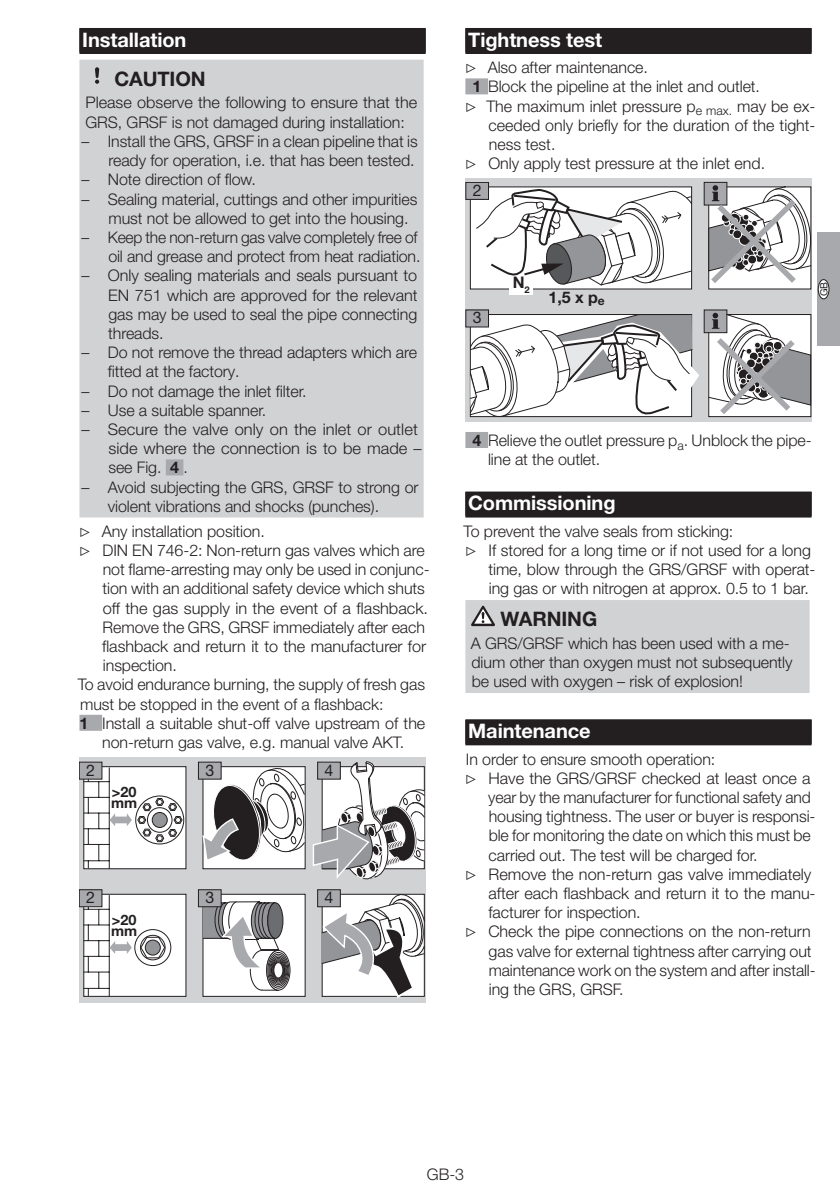
<style>
.page{position:relative;width:840px;height:1191px;background:#fff}
.page>*{position:absolute;margin:0;border:0;box-sizing:border-box;transform-origin:0 0}
.t1{font:700 20px "Helvetica Neue LT Pro";letter-spacing:-.005em;color:#fff}
.t2{font:700 20px "Helvetica Neue LT Pro";letter-spacing:-.005em;color:#231f20}
.t3{font:300 16px/19.2px "Helvetica Neue LT Pro";letter-spacing:-.005em;color:#231f20}
.t4{font:16px "Helvetica Neue LT Pro";color:#231f20}
.t5{font:700 16px "Helvetica Neue";color:#231f20}
.t6{font:700 14.4px/10.8px "Helvetica Neue LT Pro";color:#231f20}
.t7{font:10px "Helvetica Neue LT Pro";color:#231f20}
.s1{font-weight:700}
.s2{font-family:"Lucida Sans Unicode";font-weight:400}
</style>
<div class="page">
<div style="left:816px;top:232px;width:23px;height:114px;background:#a8a9ad"></div>
<div style="left:817px;top:280px;width:11px;height:19px;background:#fff;border-radius:50%"></div>
<div style="left:817px;top:279px;width:11px;height:20px;border:1px solid #231f20;border-radius:50%"></div>
<div style="left:79px;top:28px;width:346px;height:26px;background:#231f20"></div>
<div style="left:79px;top:715px;width:23px;height:16px;background:#a8a9ad"></div>
<div style="left:79px;top:60px;width:344px;height:457px;background:#d1d2d4"></div>
<svg style="left:95px;top:67px;width:4px;height:17px"></svg>
<div style="left:166px;top:459px;width:17px;height:16px;background:#a8a9ad"></div>
<div style="left:79px;top:757px;width:346px;height:245px;background:#d1d2d4"></div>
<div style="left:83px;top:893px;width:103px;height:103px;background:#fff;border:1px solid #231f20"></div>
<div style="left:198px;top:762px;width:23px;height:17px;background:#a8a9ad;border:1px solid #231f20"></div>
<svg style="left:83px;top:766px;width:103px;height:103px"></svg>
<hr style="left:109px;top:767px;width:1px;height:102px;background:#231f20">
<svg style="left:83px;top:767px;width:100px;height:101px;background:#e4e3e3"></svg>
<svg style="left:83px;top:895px;width:49px;height:101px"></svg>
<svg style="left:135px;top:929px;width:36px;height:36px"></svg>
<div style="left:134px;top:929px;width:37px;height:37px;border:1px solid #231f20;border-radius:50%"></div>
<div style="left:140px;top:935px;width:25px;height:25px;border:1px solid #231f20;border-radius:50%"></div>
<svg style="left:140px;top:936px;width:26px;height:23px"></svg>
<svg style="left:201px;top:761px;width:224px;height:237px"></svg>
<div style="left:79px;top:762px;width:23px;height:17px;background:#a8a9ad;border:1px solid #231f20"></div>
<div style="left:198px;top:889px;width:23px;height:18px;background:#a8a9ad;border:1px solid #231f20"></div>
<div style="left:79px;top:889px;width:23px;height:17px;background:#a8a9ad"></div>
<div style="left:79px;top:889px;width:23px;height:18px;border:1px solid #231f20"></div>
<div style="left:465px;top:28px;width:346px;height:26px;background:#231f20"></div>
<div style="left:465px;top:78px;width:23px;height:16px;background:#a8a9ad"></div>
<div style="left:465px;top:432px;width:23px;height:16px;background:#a8a9ad"></div>
<svg style="left:465px;top:491px;width:346px;height:26px"></svg>
<div style="left:465px;top:492px;width:346px;height:24px;background:#231f20"></div>
<svg style="left:465px;top:719px;width:346px;height:26px"></svg>
<div style="left:465px;top:720px;width:346px;height:24px;background:#231f20"></div>
<div style="left:465px;top:178px;width:346px;height:243px;background:#d1d2d4"></div>
<div style="left:703px;top:182px;width:23px;height:23px;background:#a8a9ad;border:1px solid #231f20"></div>
<div style="left:703px;top:310px;width:23px;height:23px;background:#a8a9ad;border:1px solid #231f20"></div>
<div style="left:465px;top:310px;width:23px;height:17px;background:#a8a9ad"></div>
<div style="left:465px;top:310px;width:23px;height:17px;border:1px solid #231f20"></div>
<div style="left:469px;top:186px;width:222px;height:103px;background:#fff"></div>
<div style="left:465px;top:182px;width:23px;height:17px;background:#a8a9ad"></div>
<div style="left:465px;top:182px;width:23px;height:18px;border:1px solid #231f20"></div>
<svg style="left:707px;top:313px;width:103px;height:104px;background:#bfbfc0"></svg>
<svg style="left:468px;top:313px;width:231px;height:104px;background:#d7d7d8"></svg>
<svg style="left:705px;top:185px;width:105px;height:104px;background:#c5c5c6"></svg>
<svg style="left:475px;top:187px;width:217px;height:99px"></svg>
<div style="left:508px;top:285px;width:24px;height:10px;background:#fff"></div>
<div style="left:465px;top:600px;width:344px;height:93px;background:#d1d2d4"></div>
<p class="t1" style="left:82px;top:27px;width:105px">Installation</p>
<p class="t2" style="left:114px;top:66px;width:93px">CAUTION</p>
<p class="t3" style="left:85px;top:93px;width:333px">Please observe the following to ensure that the<br>GRS, GRSF is not damaged during installation:</p>
<p class="t3" style="left:82px;top:131px;width:337px;text-align:right">– Install the GRS, GRSF in a clean pipeline that is ready for operation, i.e. that has been tested.</p>
<p class="t3" style="left:82px;top:170px;width:176px">– Note direction of flow.</p>
<p class="t3" style="left:108px;top:189px;width:310px;text-indent:-27px">– Sealing material, cuttings and other impurities must not be allowed to get into the housing.</p>
<p class="t3" style="left:82px;top:227px;width:340px;text-align:right">– Keep the non-return gas valve completely free of oil and grease and protect from heat radiation.</p>
<p class="t3" style="left:108px;top:266px;width:311px;text-align:justify;text-indent:-27px">– Only sealing materials and seals pursuant to EN 751 which are approved for the relevant gas may be used to seal the pipe connecting threads.</p>
<p class="t3" style="left:108px;top:342px;width:311px;text-indent:-26px">– Do not remove the thread adapters which are fitted at the factory.</p>
<p class="t3" style="left:82px;top:381px;width:226px">– Do not damage the inlet filter.</p>
<p class="t3" style="left:82px;top:400px;width:186px">– Use a suitable spanner.</p>
<p class="t3" style="left:108px;top:419px;width:314px;text-indent:-27px">– Secure the valve only on the inlet or outlet side where the connection is to be made – see Fig. <span class="s1">4</span> .</p>
<p class="t3" style="left:108px;top:477px;width:312px;text-indent:-26px">– Avoid subjecting the GRS, GRSF to strong or violent vibrations and shocks (punches).</p>
<p class="t3" style="left:79px;top:521px;width:187px"><span class="s2">▷</span> Any installation position.</p>
<p class="t3" style="left:79px;top:540px;width:347px"><span class="s2">▷</span> DIN EN 746-2: Non-return gas valves which are</p>
<p class="t3" style="left:103px;top:559px;width:328px">not flame-arresting may only be used in conjunc-</p>
<p class="t3" style="left:102px;top:578px;width:324px">tion with an additional safety device which shuts</p>
<p class="t3" style="left:103px;top:598px;width:327px">off the gas supply in the event of a flashback.</p>
<p class="t3" style="left:102px;top:617px;width:324px">Remove the GRS, GRSF immediately after each</p>
<p class="t3" style="left:102px;top:636px;width:325px">flashback and return it to the manufacturer for</p>
<p class="t3" style="left:103px;top:655px;width:75px">inspection.</p>
<p class="t3" style="left:78px;top:675px;width:348px">To avoid endurance burning, the supply of fresh gas</p>
<p class="t3" style="left:80px;top:694px;width:305px">must be stopped in the event of a flashback:</p>
<p class="t3" style="left:79px;top:713px;width:347px"><span class="s1">1</span> Install a suitable shut-off valve upstream of the</p>
<p class="t3" style="left:102px;top:732px;width:303px">non-return gas valve, e.g. manual valve AKT.</p>
<p class="t4" style="left:86px;top:760px;width:10px">2</p>
<p class="t6" style="left:111px;top:786px;width:28px">&gt;20 mm</p>
<p class="t4" style="left:205px;top:760px;width:10px">3</p>
<p class="t4" style="left:324px;top:760px;width:10px">4</p>
<p class="t4" style="left:86px;top:888px;width:10px">2</p>
<p class="t4" style="left:205px;top:888px;width:10px">3</p>
<p class="t6" style="left:111px;top:914px;width:28px">&gt;20 mm</p>
<p class="t4" style="left:324px;top:888px;width:10px">4</p>
<p class="t1" style="left:468px;top:27px;width:135px">Tightness test</p>
<p class="t3" style="left:464px;top:58px;width:184px"><span class="s2">▷</span> Also after maintenance.</p>
<p class="t3" style="left:472px;top:77px;width:289px"><span class="s1">1</span> Block the pipeline at the inlet and outlet.</p>
<p class="t3" style="left:464px;top:96px;width:352px"><span class="s2">▷</span> The maximum inlet pressure p<sub>e</sub> <sub>max.</sub> may be ex-</p>
<p class="t3" style="left:488px;top:115px;width:328px">ceeded only briefly for the duration of the tight-</p>
<p class="t3" style="left:488px;top:134px;width:68px">ness test.</p>
<p class="t3" style="left:464px;top:154px;width:301px"><span class="s2">▷</span> Only apply test pressure at the inlet end.</p>
<p class="t4" style="left:472px;top:181px;width:10px">2</p>
<p class="t4" style="left:472px;top:308px;width:10px">3</p>
<p class="t5" style="left:512px;top:272px;width:19px">N<sub>2</sub></p>
<p class="t5" style="left:548px;top:287px;width:58px">1,5 x p<sub>e</sub></p>
<p class="t7" style="left:817px;top:296px;width:16px;rotate:-90deg">GB</p>
<p class="t3" style="left:488px;top:430px;width:325px;text-indent:-16px"><span class="s1">4</span> Relieve the outlet pressure p<sub>a</sub>. Unblock the pipe&shy;line at the outlet.</p>
<p class="t1" style="left:468px;top:491px;width:149px">Commissioning</p>
<p class="t3" style="left:463px;top:521px;width:271px">To prevent the valve seals from sticking:</p>
<p class="t3" style="left:464px;top:540px;width:347px"><span class="s2">▷</span> If stored for a long time or if not used for a long</p>
<p class="t3" style="left:488px;top:559px;width:328px">time, blow through the GRS/GRSF with operat-</p>
<p class="t3" style="left:488px;top:579px;width:321px">ing gas or with nitrogen at approx. 0.5 to 1 bar.</p>
<p class="t2" style="left:500px;top:606px;width:98px">WARNING</p>
<p class="t3" style="left:470px;top:633px;width:323px">A GRS/GRSF which has been used with a me&shy;dium other than oxygen must not subsequently be used with oxygen – risk of explosion!</p>
<p class="t1" style="left:468px;top:718px;width:124px">Maintenance</p>
<p class="t3" style="left:465px;top:749px;width:251px">In order to ensure smooth operation:</p>
<p class="t3" style="left:464px;top:768px;width:347px"><span class="s2">▷</span> Have the GRS/GRSF checked at least once a</p>
<p class="t3" style="left:488px;top:787px;width:324px">year by the manufacturer for functional safety and</p>
<p class="t3" style="left:488px;top:806px;width:328px">housing tightness. The user or buyer is responsi-</p>
<p class="t3" style="left:488px;top:825px;width:323px">ble for monitoring the date on which this must be</p>
<p class="t3" style="left:488px;top:845px;width:270px">carried out. The test will be charged for.</p>
<p class="t3" style="left:464px;top:864px;width:348px"><span class="s2">▷</span> Remove the non-return gas valve immediately</p>
<p class="t3" style="left:488px;top:883px;width:328px">after each flashback and return it to the manu-</p>
<p class="t3" style="left:488px;top:902px;width:153px">facturer for inspection.</p>
<p class="t3" style="left:464px;top:921px;width:347px"><span class="s2">▷</span> Check the pipe connections on the non-return</p>
<p class="t3" style="left:488px;top:941px;width:324px">gas valve for external tightness after carrying out</p>
<p class="t3" style="left:488px;top:960px;width:328px">maintenance work on the system and after install-</p>
<p class="t3" style="left:488px;top:979px;width:136px">ing the GRS, GRSF.</p>
<p class="t3" style="left:426px;top:1164px;width:39px">GB-3</p>
</div>
